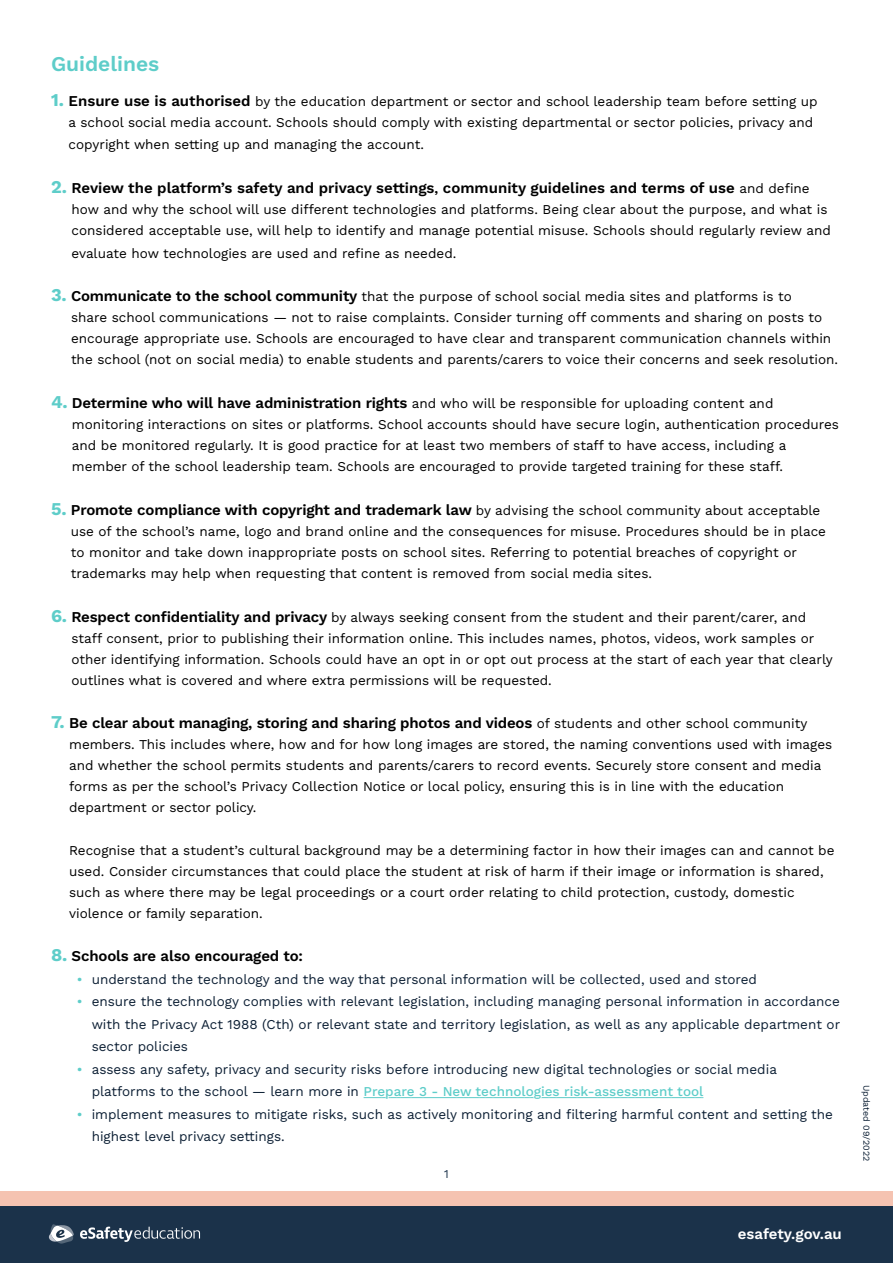
<style>
.page{position:relative;width:893px;height:1263px;background:#fff}
.page>*{position:absolute;margin:0;border:0;box-sizing:border-box;transform-origin:0 0}
.t1{font:600 21px "Work Sans";color:#5ecdc9}
.t2{font:600 15px "Work Sans";letter-spacing:-.01em;color:#000}
.t3{font:600 15px "Work Sans";color:#fff}
.t4{font:13.5px/21px "Work Sans";color:#000}
.t5{font:13.5px/22.5px "Work Sans";color:#0c1f34}
.t6{font:12px "Work Sans";color:#1b324a}
.t7{font:9px "Work Sans";color:#0c1f34}
.s1{font-weight:700;font-size:18px;color:#5ecdc9}
.s2{font-weight:600;font-size:15px}
.s3{font-size:13.5px}
.s4{font-weight:400;font-size:13.5px}
.s5{font-weight:500;color:#5ecdc9}
.s6{font-weight:500;color:#fff}
</style>
<div class="page">
<div style="left:0;top:1191px;width:893px;height:20px;background:#f5c3b1"></div>
<div style="left:0;top:1206px;width:893px;height:57px;background:#1b324a"></div>
<svg style="left:80px;top:1226px;width:120px;height:16px"></svg>
<svg style="left:49px;top:1224px;width:25px;height:19px"></svg>
<hr style="left:364px;top:1097px;width:339px;height:1px;background:#5ecdc9">
<h1 class="t1" style="left:51px;top:47px;width:110px">Guidelines</h1>
<p class="t4" style="left:69px;top:90px;width:751px;text-indent:-18px"><span class="s1">1.</span> <span class="s2">Ensure use is authorised</span> by the education department or sector and school leadership team before setting up a school social media account. Schools should comply with existing departmental or sector policies, privacy and</p>
<p class="t4" style="left:69px;top:134px;width:357px">copyright when setting up and managing the account.</p>
<p class="t2" style="left:51px;top:177px;width:760px"><span class="s1">2.</span> Review the platform’s safety and privacy settings<span class="s3">,</span> community guidelines and terms of use <span class="s4">and define</span></p>
<p class="t4" style="left:72px;top:198px;width:761px">how and why the school will use different technologies and platforms. Being clear about the purpose, and what is considered acceptable use, will help to identify and manage potential misuse. Schools should regularly review and</p>
<p class="t4" style="left:72px;top:242px;width:386px">evaluate how technologies are used and refine as needed.</p>
<p class="t4" style="left:71px;top:286px;width:769px;text-indent:-20px"><span class="s1">3.</span> <span class="s2">Communicate to the school community</span> that the purpose of school social media sites and platforms is to<br>share school communications — not to raise complaints. Consider turning off comments and sharing on posts to encourage appropriate use. Schools are encouraged to have clear and transparent communication channels within the school (not on social media) to enable students and parents/carers to voice their concerns and seek resolution.</p>
<p class="t4" style="left:72px;top:392px;width:769px;text-indent:-21px"><span class="s1">4.</span> <span class="s2">Determine who will have administration rights</span> and who will be responsible for uploading content and monitoring interactions on sites or platforms. School accounts should have secure login, authentication procedures and be monitored regularly. It is good practice for at least two members of staff to have access, including a member of the school leadership team. Schools are encouraged to provide targeted training for these staff.</p>
<p class="t2" style="left:51px;top:498px;width:771px"><span class="s1">5.</span> Promote compliance with copyright and trademark law <span class="s4">by advising the school community about acceptable</span></p>
<p class="t4" style="left:71px;top:520px;width:757px">use of the school’s name, logo and brand online and the consequences for misuse. Procedures should be in place to monitor and take down inappropriate posts on school sites. Referring to potential breaches of copyright or trademarks may help when requesting that content is removed from social media sites.</p>
<p class="t4" style="left:71px;top:606px;width:763px;text-indent:-20px"><span class="s1">6.</span> <span class="s2">Respect confidentiality and privacy</span> by always seeking consent from the student and their parent/carer, and staff consent, prior to publishing their information online. This includes names, photos, videos, work samples or other identifying information. Schools could have an opt in or opt out process at the start of each year that clearly outlines what is covered and where extra permissions will be requested.</p>
<p class="t2" style="left:51px;top:712px;width:758px"><span class="s1">7.</span> Be clear about managing, storing and sharing photos and videos <span class="s4">of students and other school community</span></p>
<p class="t4" style="left:69px;top:734px;width:765px">members. This includes where, how and for how long images are stored, the naming conventions used with images and whether the school permits students and parents/carers to record events. Securely store consent and media forms as per the school’s Privacy Collection Notice or local policy, ensuring this is in line with the education department or sector policy.</p>
<p class="t4" style="left:69px;top:839px;width:767px">Recognise that a student’s cultural background may be a determining factor in how their images can and cannot be used. Consider circumstances that could place the student at risk of harm if their image or information is shared, such as where there may be legal proceedings or a court order relating to child protection, custody, domestic violence or family separation.</p>
<p class="t2" style="left:51px;top:945px;width:253px"><span class="s1">8.</span> Schools are also encouraged to:</p>
<p class="t5" style="left:77px;top:967px;width:682px"><span class="s5">•</span> understand the technology and the way that personal information will be collected, used and stored</p>
<p class="t5" style="left:92px;top:990px;width:750px;text-align:justify;text-indent:-15px"><span class="s5">•</span> ensure the technology complies with relevant legislation, including managing personal information in accordance with the Privacy Act 1988 (Cth) or relevant state and territory legislation, as well as any applicable department or sector policies</p>
<p class="t5" style="left:92px;top:1057px;width:687px;text-indent:-15px"><span class="s5">•</span> assess any safety, privacy and security risks before introducing new digital technologies or social media platforms to the school — learn more in <span class="s6">Prepare 3 - New technologies risk-assessment tool</span></p>
<p class="t5" style="left:92px;top:1102px;width:743px;text-indent:-15px"><span class="s5">•</span> implement measures to mitigate risks, such as actively monitoring and filtering harmful content and setting the highest level privacy settings.</p>
<p class="t6" style="left:444px;top:1165px;width:6px">1</p>
<p class="t3" style="left:738px;top:1222px;width:106px">esafety.gov.au</p>
<p class="t7" style="left:873px;top:1085px;width:78px;rotate:90deg">Updated 09/2022</p>
</div>
